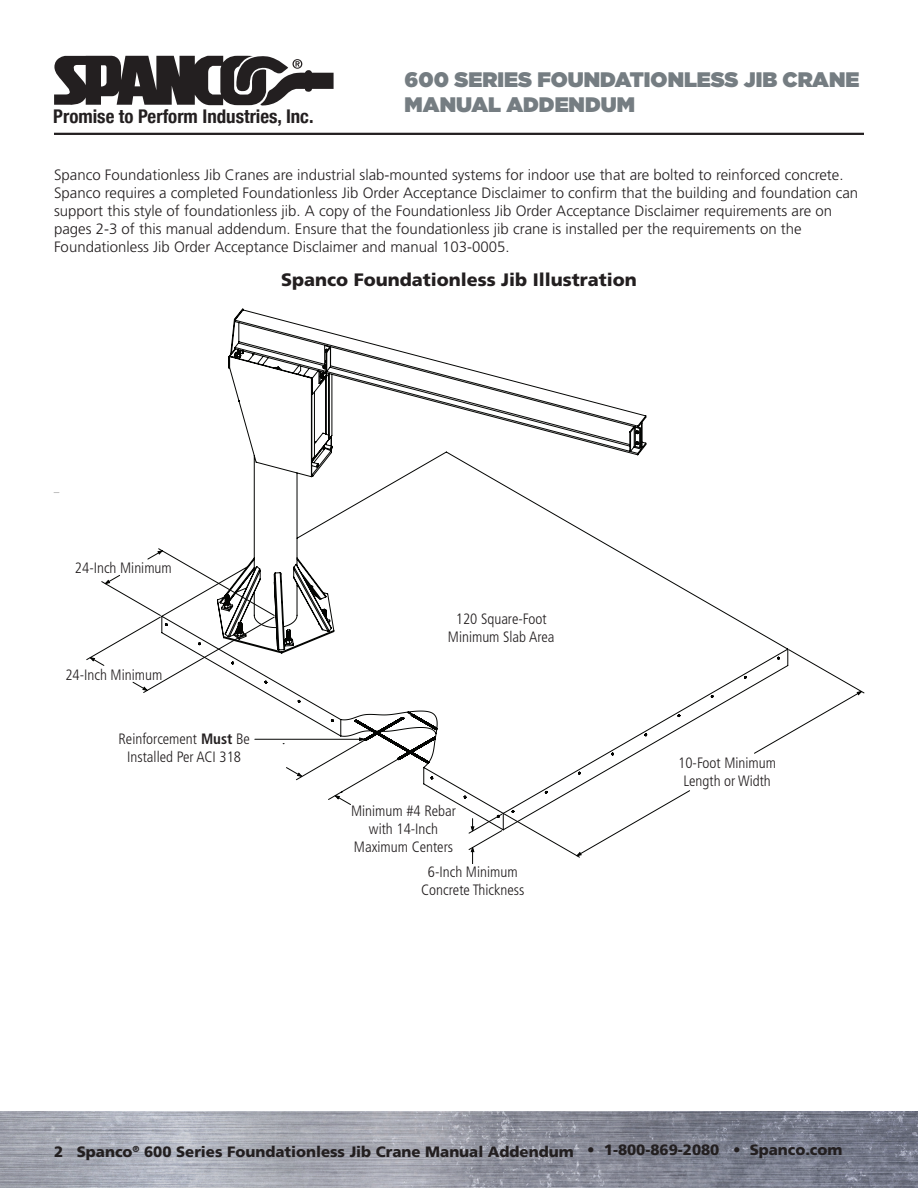
<style>
.page{position:relative;width:918px;height:1188px;background:#fff}
.page>*{position:absolute;margin:0;border:0;box-sizing:border-box;transform-origin:0 0}
.t1{font:900 21px/25.2px "Gotham";color:#757d82}
.t2{font:700 condensed 18.9px "Helvetica Neue";color:#231f20}
.t3{font:900 18px "Frutiger LT Pro";color:#231f20}
.t4{font:300 15px/18px "Frutiger LT Pro";color:#231f20}
.t5{font:300 condensed 15px/18px "Frutiger LT Pro";color:#231f20;text-align:center}
.t6{font:900 15px "Frutiger LT Pro";color:#231f20}
.s1{font-weight:700}
</style>
<div class="page">
<img style="left:0;top:1112px;width:918px;height:76px">
<svg style="left:54px;top:55px;width:280px;height:51px"></svg>
<hr style="left:54px;top:133px;width:810px;height:2px;background:#231f20">
<svg style="left:90px;top:551px;width:771px;height:305px"></svg>
<svg style="left:161px;top:309px;width:627px;height:521px"></svg>
<svg style="left:471px;top:847px;width:3px;height:16px"></svg>
<svg style="left:471px;top:819px;width:3px;height:12px"></svg>
<svg style="left:335px;top:795px;width:16px;height:10px"></svg>
<svg style="left:286px;top:767px;width:16px;height:10px"></svg>
<p class="t2" style="left:53px;top:101px;width:262px">Promise to Perform Industries, Inc.</p>
<h1 class="t1" style="left:405px;top:67px;width:456px">600 SERIES FOUNDATIONLESS JIB CRANE<br>MANUAL ADDENDUM</h1>
<p class="t4" style="left:54px;top:166px;width:806px">Spanco Foundationless Jib Cranes are industrial slab-mounted systems for indoor use that are bolted to reinforced concrete.<br>Spanco requires a completed Foundationless Jib Order Acceptance Disclaimer to confirm that the building and foundation can support this style of foundationless jib. A copy of the Foundationless Jib Order Acceptance Disclaimer requirements are on pages 2-3 of this manual addendum. Ensure that the foundationless jib crane is installed per the requirements on the Foundationless Jib Order Acceptance Disclaimer and manual 103-0005.</p>
<p class="t3" style="left:281px;top:268px;width:357px">Spanco Foundationless Jib Illustration</p>
<p class="t5" style="left:75px;top:559px;width:98px">24-Inch Minimum</p>
<p class="t5" style="left:65px;top:666px;width:98px">24-Inch Minimum</p>
<p class="t5" style="left:118px;top:730px;width:133px">Reinforcement <span class="s1">Must</span> Be<br>Installed Per ACI 318</p>
<p class="t5" style="left:448px;top:610px;width:108px">120 Square-Foot<br>Minimum Slab Area</p>
<p class="t5" style="left:351px;top:802px;width:106px">Minimum #4 Rebar with 14-Inch<br>Maximum Centers</p>
<p class="t5" style="left:421px;top:863px;width:105px">6-Inch Minimum<br>Concrete Thickness</p>
<p class="t5" style="left:678px;top:754px;width:99px">10-Foot Minimum<br>Length or Width</p>
<p class="t6" style="left:54px;top:1142px;width:790px">2 Spanco<sup>®</sup> 600 Series Foundationless Jib Crane Manual Addendum • 1-800-869-2080 • Spanco.com</p>
</div>
